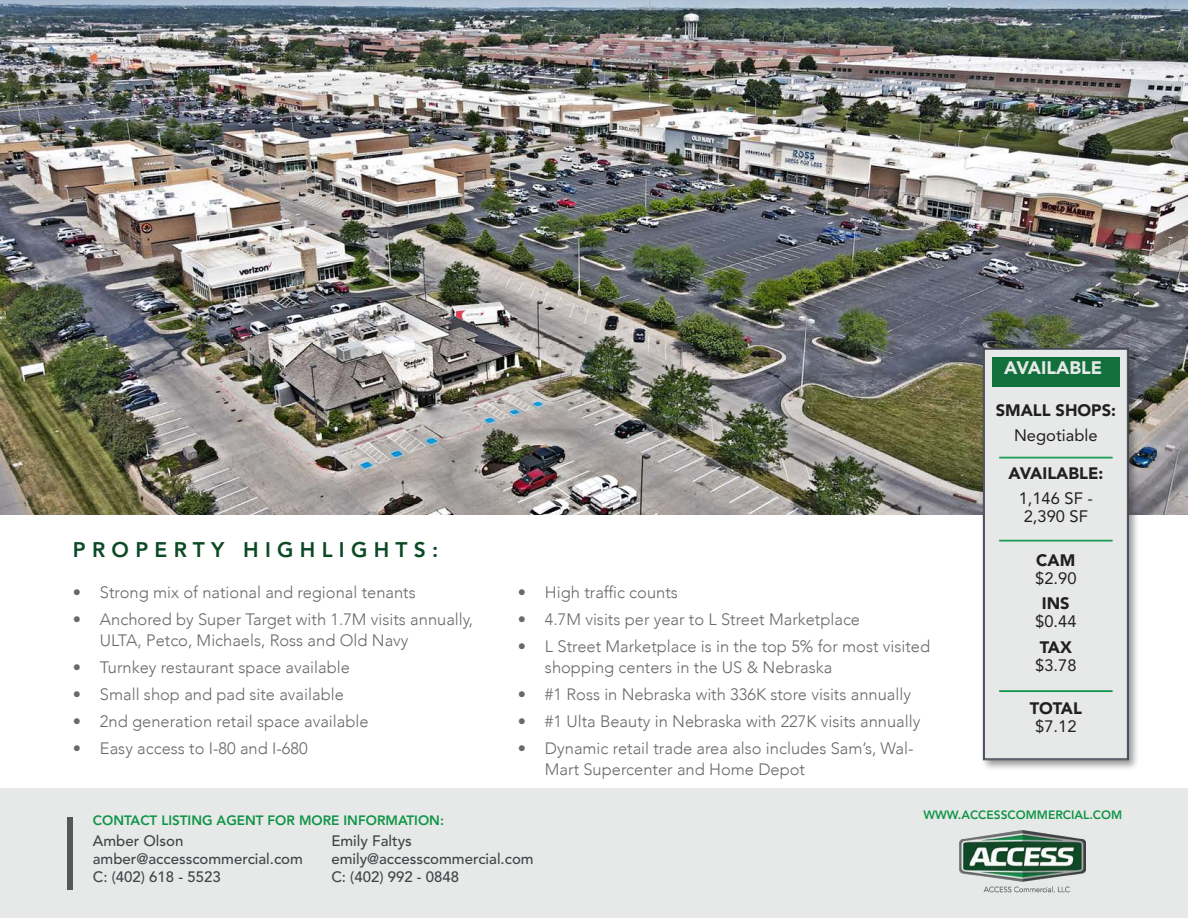
<style>
.page{position:relative;width:1188px;height:918px;background:#fff}
.page>*{position:absolute;margin:0;border:0;box-sizing:border-box;transform-origin:0 0}
.t1{font:800 21px "Avenir LT Std";letter-spacing:.3em;color:#0c4925}
.t2{font:900 18px "Avenir LT Std";color:#e7e9e9}
.t3{font:300 16.5px/21px "Avenir";color:#69696c}
.t4{font:900 16.5px/25.5px "Avenir LT Std";color:#231f20;text-align:center}
.t5{font:16.5px "Avenir LT Std";color:#231f20}
.t6{font:500 15px "Avenir LT Std";color:#424346}
.t7{font:800 13.5px "Avenir LT Std";color:#119447}
.t8{font:800 12px "Avenir LT Std";color:#119447}
.s1{font-weight:400}
</style>
<div class="page">
<div style="left:0;top:788px;width:1188px;height:130px;background:#e7e9e9"></div>
<img style="left:960px;top:830px;width:126px;height:63px">
<div style="left:68px;top:817px;width:5px;height:73px;background:#54575a"></div>
<img style="left:0;top:0;width:1188px;height:515px">
<div style="left:981px;top:345px;width:158px;height:426px;background:#231f20;opacity:.45"></div>
<div style="left:983px;top:348px;width:146px;height:412px;background:#e7e9e9"></div>
<div style="left:984px;top:349px;width:144px;height:410px;border:1px solid #3e444f"></div>
<div style="left:992px;top:357px;width:127px;height:30px;background:#12703c"></div>
<hr style="left:999px;top:457px;width:114px;height:1px;background:#059447">
<hr style="left:999px;top:458px;width:114px;height:1px;background:#059447">
<hr style="left:999px;top:540px;width:114px;height:1px;background:#059447">
<hr style="left:999px;top:541px;width:114px;height:1px;background:#059447">
<hr style="left:999px;top:691px;width:114px;height:1px;background:#059447">
<p class="t1" style="left:73px;top:537px;width:367px">PROPERTY HIGHLIGHTS:</p>
<p class="t3" style="left:73px;top:582px;width:344px">• Strong mix of national and regional tenants</p>
<p class="t3" style="left:100px;top:609px;width:375px;text-indent:-27px">• Anchored by Super Target with 1.7M visits annually,<br>ULTA, Petco, Michaels, Ross and Old Navy</p>
<p class="t3" style="left:73px;top:657px;width:279px">• Turnkey restaurant space available</p>
<p class="t3" style="left:73px;top:684px;width:272px">• Small shop and pad site available</p>
<p class="t3" style="left:73px;top:711px;width:297px">• 2nd generation retail space available</p>
<p class="t3" style="left:73px;top:738px;width:236px">• Easy access to I-80 and I-680</p>
<p class="t7" style="left:93px;top:812px;width:353px">CONTACT LISTING AGENT FOR MORE INFORMATION:</p>
<p class="t3" style="left:518px;top:582px;width:161px">• High traffic counts</p>
<p class="t3" style="left:518px;top:609px;width:344px">• 4.7M visits per year to L Street Marketplace</p>
<p class="t3" style="left:545px;top:636px;width:387px;text-indent:-27px">• L Street Marketplace is in the top 5% for most visited shopping centers in the US &amp; Nebraska</p>
<p class="t3" style="left:518px;top:684px;width:395px">• #1 Ross in Nebraska with 336K store visits annually</p>
<p class="t3" style="left:518px;top:711px;width:404px">• #1 Ulta Beauty in Nebraska with 227K visits annually</p>
<p class="t3" style="left:545px;top:738px;width:370px;text-indent:-27px">• Dynamic retail trade area also includes Sam’s, Wal-<br>Mart Supercenter and Home Depot</p>
<p class="t2" style="left:1004px;top:357px;width:100px">AVAILABLE</p>
<p class="t4" style="left:996px;top:397px;width:122px">SMALL SHOPS:<br><span class="s1">Negotiable</span></p>
<p class="t4" style="left:1008px;top:460px;width:96px">AVAILABLE:<br><span class="s1">1,146 SF -</span></p>
<p class="t5" style="left:1024px;top:507px;width:66px">2,390 SF</p>
<p class="t4" style="left:1036px;top:547px;width:41px">CAM</p>
<p class="t5" style="left:1035px;top:568px;width:43px">$2.90</p>
<p class="t4" style="left:1042px;top:591px;width:29px">INS</p>
<p class="t5" style="left:1035px;top:612px;width:43px">$0.44</p>
<p class="t4" style="left:1040px;top:634px;width:34px">TAX</p>
<p class="t5" style="left:1035px;top:655px;width:43px">$3.78</p>
<p class="t4" style="left:1030px;top:696px;width:54px">TOTAL</p>
<p class="t5" style="left:1035px;top:717px;width:43px">$7.12</p>
<p class="t8" style="left:923px;top:808px;width:200px">WWW.ACCESSCOMMERCIAL.COM</p>
<p class="t6" style="left:93px;top:832px;width:92px">Amber Olson</p>
<p class="t6" style="left:93px;top:850px;width:212px">amber@accesscommercial.com</p>
<p class="t6" style="left:93px;top:868px;width:129px">C: (402) 618 - 5523</p>
<p class="t6" style="left:331px;top:832px;width:82px">Emily Faltys</p>
<p class="t6" style="left:331px;top:850px;width:204px">emily@accesscommercial.com</p>
<p class="t6" style="left:331px;top:868px;width:129px">C: (402) 992 - 0848</p>
</div>
